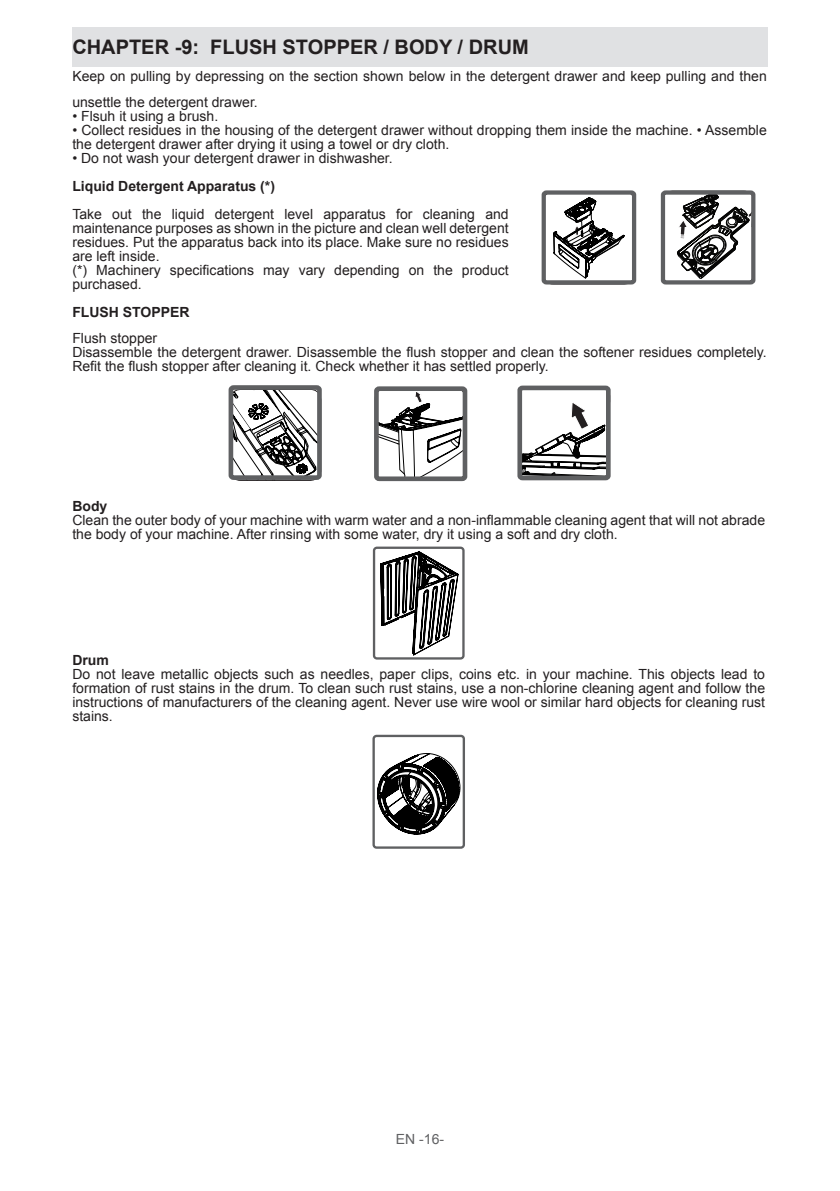
<style>
.page{position:relative;width:840px;height:1191px;background:#fff}
.page>*{position:absolute;margin:0;border:0;box-sizing:border-box;transform-origin:0 0}
.t1{font:700 20px "Arial";color:#231f20}
.normal_yazı{font:14px/14px "Arial";color:#231f20}
.normal_yazı-2{font:700 14px "Arial";color:#231f20}
.t2{font:14px "Arial";color:#5f6062}
</style>
<div class="page">
<div style="left:72px;top:27px;width:695px;height:40px;background:#e0e1e3"></div>
<svg style="left:553px;top:198px;width:70px;height:81px"></svg>
<svg style="left:677px;top:195px;width:73px;height:83px"></svg>
<div style="left:541px;top:190px;width:95px;height:94px;border:4px solid #5f6062;border-radius:3px"></div>
<div style="left:660px;top:190px;width:95px;height:94px;border:4px solid #5f6062;border-radius:3px"></div>
<svg style="left:234px;top:391px;width:81px;height:83px"></svg>
<div style="left:228px;top:385px;width:93px;height:95px;border:5px solid #5f6062;border-radius:3px"></div>
<svg style="left:380px;top:392px;width:81px;height:83px"></svg>
<div style="left:374px;top:386px;width:93px;height:95px;border:5px solid #5f6062;border-radius:3px"></div>
<svg style="left:523px;top:388px;width:88px;height:90px"></svg>
<div style="left:517px;top:385px;width:93px;height:95px;border:5px solid #5f6062;border-radius:3px"></div>
<div style="left:372px;top:546px;width:92px;height:113px;border:2px solid #5f6062;border-radius:3px"></div>
<svg style="left:380px;top:475px;width:84px;height:374px"></svg>
<div style="left:372px;top:734px;width:92px;height:114px;border:2px solid #5f6062;border-radius:3px"></div>
<svg style="left:377px;top:753px;width:83px;height:81px"></svg>
<p class="t1" style="left:72px;top:34px;width:457px">CHAPTER -9: FLUSH STOPPER / BODY / DRUM</p>
<p class="normal_yazı" style="left:72px;top:63px;width:695px;line-height:26px">Keep on pulling by depressing on the section shown below in the detergent drawer and keep pulling and then unsettle the detergent drawer.</p>
<p class="normal_yazı" style="left:72px;top:109px;width:147px">• Flsuh it using a brush.</p>
<p class="normal_yazı" style="left:72px;top:123px;width:695px">• Collect residues in the housing of the detergent drawer without dropping them inside the machine. • Assemble the detergent drawer after drying it using a towel or dry cloth.</p>
<p class="normal_yazı" style="left:72px;top:151px;width:322px">• Do not wash your detergent drawer in dishwasher.</p>
<p class="normal_yazı-2" style="left:72px;top:177px;width:204px">Liquid Detergent Apparatus (*)</p>
<p class="normal_yazı" style="left:72px;top:207px;width:437px;text-align:justify">Take out the liquid detergent level apparatus for cleaning and maintenance purposes as shown in the picture and clean well detergent residues. Put the apparatus back into its place. Make sure no residues are left inside.</p>
<p class="normal_yazı" style="left:72px;top:263px;width:437px">(*) Machinery specifications may vary depending on the product purchased.</p>
<p class="normal_yazı-2" style="left:72px;top:303px;width:119px">FLUSH STOPPER</p>
<p class="normal_yazı" style="left:72px;top:331px;width:86px">Flush stopper</p>
<p class="normal_yazı" style="left:72px;top:345px;width:695px">Disassemble the detergent drawer. Disassemble the flush stopper and clean the softener residues completely.<br>Refit the flush stopper after cleaning it. Check whether it has settled properly.</p>
<p class="normal_yazı-2" style="left:72px;top:497px;width:36px">Body</p>
<p class="normal_yazı" style="left:72px;top:513px;width:694px">Clean the outer body of your machine with warm water and a non-inflammable cleaning agent that will not abrade the body of your machine. After rinsing with some water, dry it using a soft and dry cloth.</p>
<p class="normal_yazı-2" style="left:72px;top:651px;width:38px">Drum</p>
<p class="normal_yazı" style="left:72px;top:667px;width:693px;text-align:justify">Do not leave metallic objects such as needles, paper clips, coins etc. in your machine. This objects lead to formation of rust stains in the drum. To clean such rust stains, use a non-chlorine cleaning agent and follow the instructions of manufacturers of the cleaning agent. Never use wire wool or similar hard objects for cleaning rust stains.</p>
<p class="t2" style="left:395px;top:1129px;width:50px">EN -16-</p>
</div>
